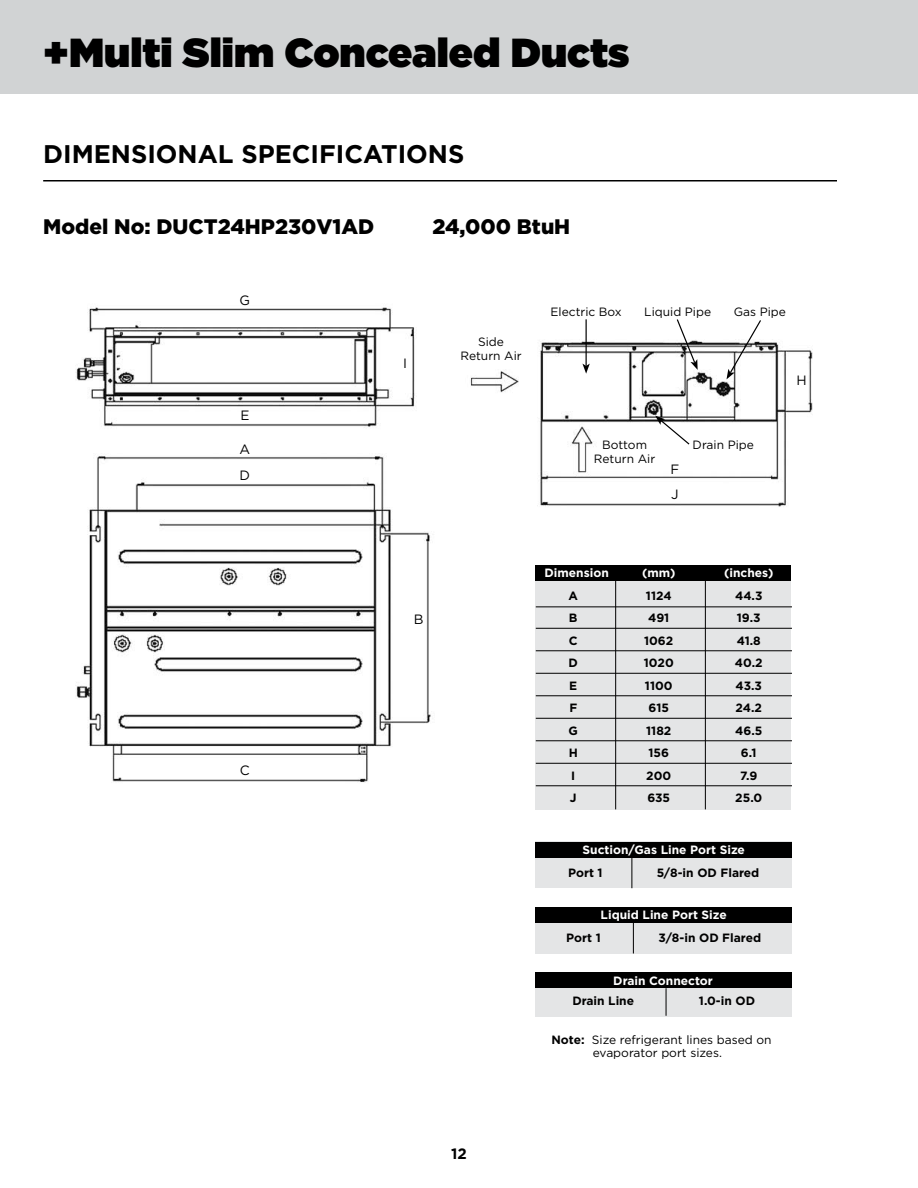
<style>
.page{position:relative;width:918px;height:1188px;background:#fff}
.page>*{position:absolute;margin:0;border:0;box-sizing:border-box;transform-origin:0 0}
.t1{font:900 40.5px "Gotham";color:#000}
.t2{font:700 25.5px "Gotham";color:#000}
.t3{font:900 21px "Gotham";color:#000}
.t4{font:700 15px "Gotham";color:#000}
.t5{font:13.5px "Gotham";color:#000}
.t6{font:700 12px "Gotham";color:#000}
.t7{font:12px/13.5px "Gotham";color:#000;text-align:center}
.t8{font:700 12px "Gotham";color:#fff}
.s1{font-weight:700}
</style>
<div class="page">
<div style="left:0;top:0;width:918px;height:93px;background:#d1d3d4"></div>
<img style="left:75px;top:307px;width:738px;height:480px">
<div style="left:535px;top:842px;width:257px;height:46px;background:#e4e5e6"></div>
<div style="left:535px;top:907px;width:257px;height:46px;background:#e4e5e6"></div>
<div style="left:535px;top:842px;width:257px;height:16px;background:#000"></div>
<div style="left:535px;top:907px;width:257px;height:16px;background:#000"></div>
<hr style="left:632px;top:858px;width:1px;height:30px;background:#000">
<hr style="left:633px;top:923px;width:1px;height:30px;background:#000">
<div style="left:535px;top:974px;width:257px;height:43px;background:#e4e5e6"></div>
<div style="left:535px;top:972px;width:257px;height:16px;background:#000"></div>
<svg style="left:666px;top:988px;width:1px;height:28px"></svg>
<div style="left:535px;top:565px;width:256px;height:244px;background:#e4e5e6"></div>
<div style="left:535px;top:565px;width:256px;height:16px;background:#000"></div>
<hr style="left:536px;top:606px;width:256px;height:1px;background:#000">
<hr style="left:536px;top:628px;width:256px;height:1px;background:#000">
<hr style="left:536px;top:650px;width:256px;height:1px;background:#000">
<hr style="left:536px;top:673px;width:256px;height:1px;background:#000">
<hr style="left:536px;top:695px;width:256px;height:1px;background:#000">
<hr style="left:536px;top:718px;width:256px;height:1px;background:#000">
<hr style="left:536px;top:740px;width:256px;height:1px;background:#000">
<hr style="left:536px;top:763px;width:256px;height:1px;background:#000">
<hr style="left:536px;top:785px;width:256px;height:1px;background:#000">
<hr style="left:615px;top:581px;width:1px;height:228px;background:#000">
<hr style="left:705px;top:581px;width:1px;height:228px;background:#000">
<svg style="left:727px;top:319px;width:35px;height:60px"></svg>
<svg style="left:676px;top:318px;width:22px;height:52px"></svg>
<hr style="left:586px;top:319px;width:1px;height:47px;background:#000">
<svg style="left:582px;top:364px;width:8px;height:10px"></svg>
<svg style="left:655px;top:416px;width:36px;height:30px"></svg>
<hr style="left:43px;top:180px;width:794px;height:2px;background:#000">
<h1 class="t1" style="left:43px;top:24px;width:588px">+Multi Slim Concealed Ducts</h1>
<h2 class="t2" style="left:43px;top:137px;width:423px">DIMENSIONAL SPECIFICATIONS</h2>
<h3 class="t3" style="left:43px;top:212px;width:332px">Model No: DUCT24HP230V1AD</h3>
<h3 class="t3" style="left:432px;top:212px;width:139px">24,000 BtuH</h3>
<p class="t5" style="left:240px;top:292px;width:12px">G</p>
<p class="t5" style="left:240px;top:407px;width:11px">E</p>
<p class="t5" style="left:240px;top:441px;width:12px">A</p>
<p class="t5" style="left:240px;top:466px;width:12px">D</p>
<p class="t5" style="left:403px;top:355px;width:5px">I</p>
<p class="t7" style="left:460px;top:335px;width:63px">Side<br>Return Air</p>
<p class="t7" style="left:551px;top:305px;width:73px">Electric Box</p>
<p class="t7" style="left:644px;top:305px;width:68px">Liquid Pipe</p>
<p class="t7" style="left:734px;top:305px;width:54px">Gas Pipe</p>
<p class="t7" style="left:594px;top:438px;width:63px">Bottom<br>Return Air</p>
<p class="t5" style="left:670px;top:461px;width:10px">F</p>
<p class="t5" style="left:671px;top:486px;width:9px">J</p>
<p class="t7" style="left:693px;top:438px;width:63px">Drain Pipe</p>
<p class="t5" style="left:797px;top:371px;width:12px">H</p>
<p class="t5" style="left:240px;top:762px;width:11px">C</p>
<p class="t5" style="left:414px;top:610px;width:11px">B</p>
<p class="t8" style="left:544px;top:565px;width:66px">Dimension</p>
<p class="t8" style="left:642px;top:565px;width:35px">(mm)</p>
<p class="t8" style="left:724px;top:565px;width:51px">(inches)</p>
<p class="t6" style="left:569px;top:587px;width:11px">A</p>
<p class="t6" style="left:646px;top:587px;width:27px">1124</p>
<p class="t6" style="left:735px;top:587px;width:29px">44.3</p>
<p class="t6" style="left:569px;top:610px;width:10px">B</p>
<p class="t6" style="left:648px;top:610px;width:23px">491</p>
<p class="t6" style="left:737px;top:610px;width:25px">19.3</p>
<p class="t6" style="left:569px;top:632px;width:10px">C</p>
<p class="t6" style="left:644px;top:632px;width:31px">1062</p>
<p class="t6" style="left:737px;top:632px;width:26px">41.8</p>
<p class="t6" style="left:569px;top:655px;width:11px">D</p>
<p class="t6" style="left:644px;top:655px;width:31px">1020</p>
<p class="t6" style="left:735px;top:655px;width:29px">40.2</p>
<p class="t6" style="left:569px;top:677px;width:10px">E</p>
<p class="t6" style="left:645px;top:677px;width:29px">1100</p>
<p class="t6" style="left:736px;top:677px;width:28px">43.3</p>
<p class="t6" style="left:569px;top:700px;width:9px">F</p>
<p class="t6" style="left:649px;top:700px;width:22px">615</p>
<p class="t6" style="left:736px;top:700px;width:28px">24.2</p>
<p class="t6" style="left:569px;top:722px;width:11px">G</p>
<p class="t6" style="left:646px;top:722px;width:27px">1182</p>
<p class="t6" style="left:735px;top:722px;width:29px">46.5</p>
<p class="t6" style="left:569px;top:745px;width:11px">H</p>
<p class="t6" style="left:649px;top:745px;width:22px">156</p>
<p class="t6" style="left:741px;top:745px;width:17px">6.1</p>
<p class="t6" style="left:571px;top:767px;width:6px">I</p>
<p class="t6" style="left:646px;top:767px;width:26px">200</p>
<p class="t6" style="left:740px;top:767px;width:19px">7.9</p>
<p class="t6" style="left:570px;top:790px;width:8px">J</p>
<p class="t6" style="left:647px;top:790px;width:24px">635</p>
<p class="t6" style="left:735px;top:790px;width:28px">25.0</p>
<p class="t8" style="left:583px;top:842px;width:164px">Suction/Gas Line Port Size</p>
<p class="t6" style="left:568px;top:864px;width:36px">Port 1</p>
<p class="t6" style="left:657px;top:864px;width:104px">5/8-in OD Flared</p>
<p class="t8" style="left:601px;top:907px;width:128px">Liquid Line Port Size</p>
<p class="t6" style="left:566px;top:930px;width:36px">Port 1</p>
<p class="t6" style="left:658px;top:930px;width:104px">3/8-in OD Flared</p>
<p class="t8" style="left:613px;top:972px;width:101px">Drain Connector</p>
<p class="t6" style="left:572px;top:993px;width:63px">Drain Line</p>
<p class="t6" style="left:699px;top:993px;width:58px">1.0-in OD</p>
<p class="t7" style="left:593px;top:1033px;width:180px;text-align:left;text-indent:-41px"><span class="s1">Note:</span> Size refrigerant lines based on evaporator port sizes.</p>
<p class="t4" style="left:451px;top:1144px;width:17px">12</p>
</div>
